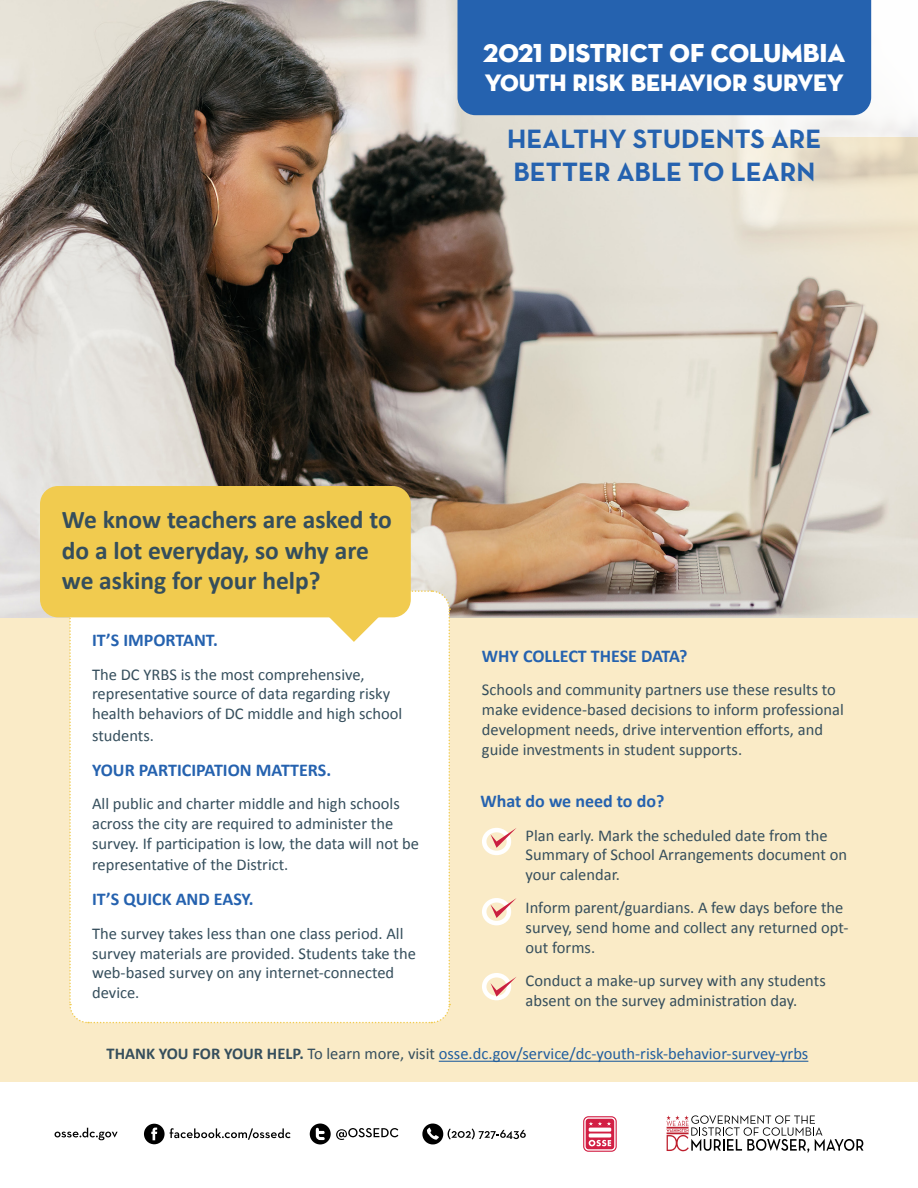
<style>
.page{position:relative;width:918px;height:1188px;background:#fff}
.page>*{position:absolute;margin:0;border:0;box-sizing:border-box;transform-origin:0 0}
.t1{font:27px/32.4px "Neutra Text Bold Alt";color:#2562af}
.t2{font:26.25px "Neutra Disp Titling";color:#fff}
.t3{font:700 25.5px/30.6px "Calibri";color:#354e5c}
.t4{font:24px "Neutra Disp Titling";color:#fff}
.t5{font:700 18px "Calibri";color:#2562af}
.t6{font:16.5px/19.8px "Calibri";color:#354e5c}
.t7{font:16.5px "Calibri";color:#215e9e}
.s1{font-weight:700;color:#354e5c}
.s2{color:#354e5c}
</style>
<div class="page">
<div style="left:0;top:137px;width:918px;height:945px;background:#faebc7"></div>
<img style="left:0;top:0;width:918px;height:617px">
<div style="left:458px;top:0;width:413px;height:115px;background:#2562af"></div>
<hr style="left:439px;top:1061px;width:369px;height:1px;background:#215e9e">
<div style="left:482px;top:828px;width:29px;height:27px;border:4px solid #fff;border-radius:50%"></div>
<div style="left:482px;top:898px;width:29px;height:27px;border:4px solid #fff;border-radius:50%"></div>
<div style="left:482px;top:973px;width:29px;height:27px;border:4px solid #fff;border-radius:50%"></div>
<svg style="left:490px;top:828px;width:26px;height:20px"></svg>
<svg style="left:490px;top:898px;width:27px;height:20px"></svg>
<svg style="left:490px;top:977px;width:26px;height:20px"></svg>
<svg style="left:144px;top:1124px;width:147px;height:20px"></svg>
<svg style="left:310px;top:1124px;width:88px;height:20px"></svg>
<svg style="left:55px;top:1128px;width:63px;height:12px"></svg>
<svg style="left:422px;top:1124px;width:104px;height:20px"></svg>
<svg style="left:667px;top:1115px;width:196px;height:38px"></svg>
<svg style="left:583px;top:1116px;width:34px;height:36px"></svg>
<div style="left:40px;top:486px;width:371px;height:131px;background:#f1cb4f;border-radius:18px"></div>
<svg style="left:68px;top:584px;width:383px;height:440px;background:#fdfaf1"></svg>
<h2 class="t2" style="left:483px;top:36px;width:364px">2021 DISTRICT OF COLUMBIA</h2>
<h3 class="t4" style="left:485px;top:67px;width:361px">YOUTH RISK BEHAVIOR SURVEY</h3>
<h1 class="t1" style="left:507px;top:123px;width:316px">HEALTHY STUDENTS ARE<br>BETTER ABLE TO LEARN</h1>
<h3 class="t3" style="left:62px;top:504px;width:331px">We know teachers are asked to do a lot everyday, so why are we asking for your help?</h3>
<p class="t5" style="left:92px;top:627px;width:127px">IT’S IMPORTANT.</p>
<p class="t6" style="left:92px;top:664px;width:312px">The DC YRBS is the most comprehensive, representative source of data regarding risky health behaviors of DC middle and high school</p>
<p class="t6" style="left:92px;top:725px;width:63px">students.</p>
<p class="t5" style="left:92px;top:757px;width:241px">YOUR PARTICIPATION MATTERS.</p>
<p class="t6" style="left:92px;top:794px;width:329px">All public and charter middle and high schools across the city are required to administer the survey. If participation is low, the data will not be</p>
<p class="t6" style="left:92px;top:855px;width:198px">representative of the District.</p>
<p class="t5" style="left:92px;top:887px;width:163px">IT’S QUICK AND EASY.</p>
<p class="t6" style="left:92px;top:923px;width:325px">The survey takes less than one class period. All survey materials are provided. Students take the web-based survey on any internet-connected device.</p>
<p class="t5" style="left:482px;top:643px;width:207px">WHY COLLECT THESE DATA?</p>
<p class="t6" style="left:482px;top:680px;width:363px">Schools and community partners use these results to make evidence-based decisions to inform professional development needs, drive intervention efforts, and guide investments in student supports.</p>
<p class="t5" style="left:481px;top:789px;width:185px">What do we need to do?</p>
<p class="t6" style="left:526px;top:825px;width:323px">Plan early. Mark the scheduled date from the<br>Summary of School Arrangements document on your calendar.</p>
<p class="t6" style="left:526px;top:898px;width:325px">Inform parent/guardians. A few days before the survey, send home and collect any returned opt&shy;out forms.</p>
<p class="t6" style="left:526px;top:971px;width:302px">Conduct a make-up survey with any students absent on the survey administration day.</p>
<p class="t7" style="left:107px;top:1043px;width:703px"><span class="s1">THANK YOU FOR YOUR HELP.</span> <span class="s2">To learn more, visit</span> osse.dc.gov/service/dc-youth-risk-behavior-survey-yrbs</p>
</div>
